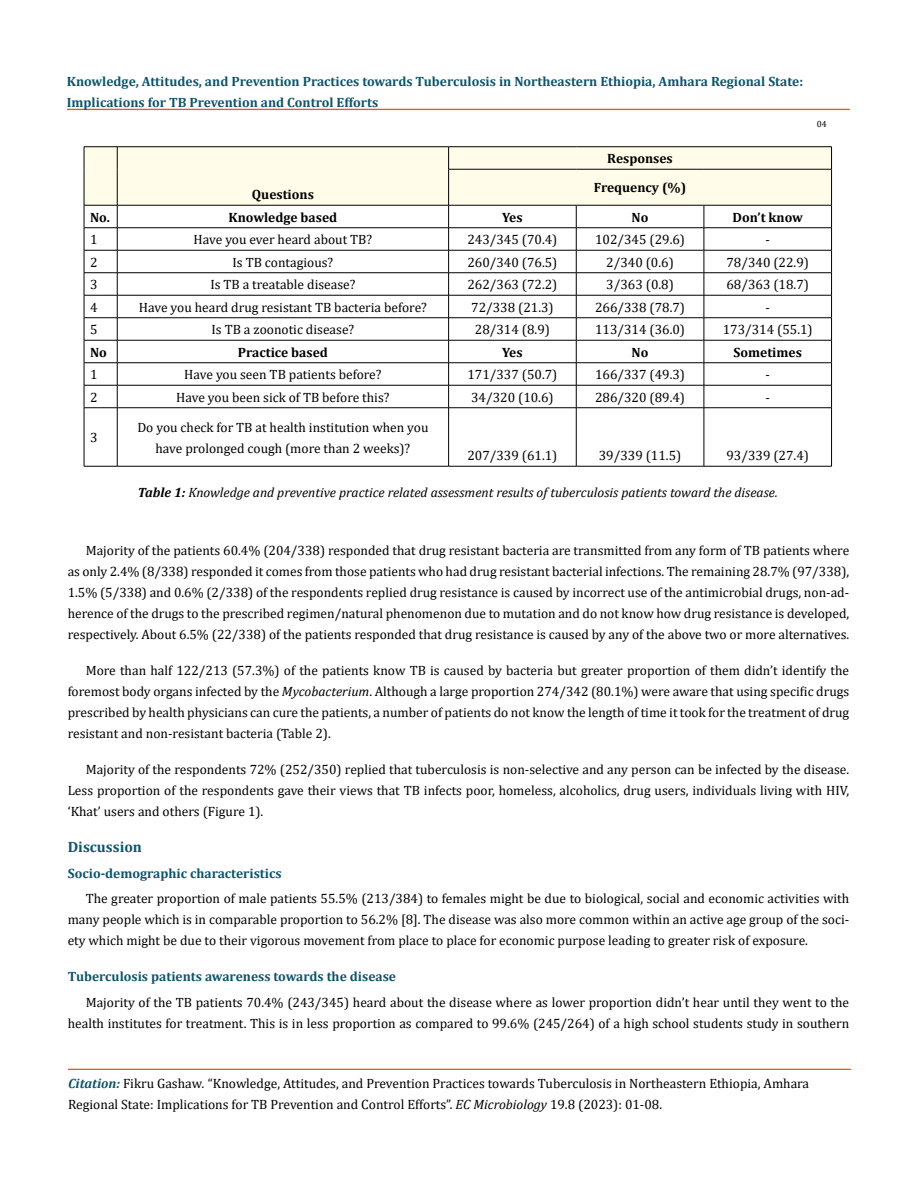
<style>
.page{position:relative;width:917px;height:1188px;background:#fff}
.page>*{position:absolute;margin:0;border:0;box-sizing:border-box;transform-origin:0 0}
.t1{font:700 15px "Cambria";color:#0e546a}
.t2{font:13.5px/21px "Cambria";color:#000;text-align:justify}
.t3{font:700 13.5px/21px "Cambria";color:#0e546a}
.t4{font:italic 13.5px "Cambria";color:#000}
.t5{font:700 13.5px/29.2px "Cambria";color:#000;text-align:center}
.t6{font:9px "Cambria";color:#000}
.s1{font-weight:700}
.s2{font-style:italic}
.s3{font-weight:700;font-style:italic;color:#0e546a}
</style>
<div class="page">
<div style="left:67px;top:109px;width:782px;height:1px;border:1px solid #e05d1a"></div>
<div style="left:68px;top:1069px;width:782px;height:1px;border:1px solid #e05d1a"></div>
<hr style="left:84px;top:146px;width:33px;height:1px;background:#000">
<hr style="left:117px;top:146px;width:331px;height:1px;background:#000">
<hr style="left:448px;top:146px;width:128px;height:1px;background:#000">
<hr style="left:576px;top:146px;width:128px;height:1px;background:#000">
<hr style="left:704px;top:146px;width:127px;height:1px;background:#000">
<svg style="left:84px;top:147px;width:748px;height:261px"></svg>
<hr style="left:84px;top:407px;width:33px;height:1px;background:#000">
<hr style="left:84px;top:408px;width:1px;height:58px;background:#000">
<hr style="left:117px;top:407px;width:331px;height:1px;background:#000">
<hr style="left:117px;top:408px;width:1px;height:58px;background:#000">
<hr style="left:448px;top:407px;width:128px;height:1px;background:#000">
<hr style="left:448px;top:408px;width:1px;height:58px;background:#000">
<hr style="left:576px;top:407px;width:128px;height:1px;background:#000">
<hr style="left:576px;top:408px;width:1px;height:58px;background:#000">
<hr style="left:704px;top:407px;width:127px;height:1px;background:#000">
<hr style="left:703px;top:408px;width:1px;height:58px;background:#000">
<hr style="left:831px;top:408px;width:1px;height:58px;background:#000">
<hr style="left:84px;top:466px;width:33px;height:1px;background:#000">
<hr style="left:117px;top:466px;width:331px;height:1px;background:#000">
<hr style="left:448px;top:466px;width:128px;height:1px;background:#000">
<hr style="left:576px;top:466px;width:128px;height:1px;background:#000">
<hr style="left:704px;top:466px;width:127px;height:1px;background:#000">
<p class="t3" style="left:67px;top:71px;width:737px">Knowledge, Attitudes, and Prevention Practices towards Tuberculosis in Northeastern Ethiopia, Amhara Regional State:<br>Implications for TB Prevention and Control Efforts</p>
<p class="t5" style="left:252px;top:180px;width:64px">Questions</p>
<p class="t5" style="left:594px;top:144px;width:94px">Responses<br>Frequency (%)</p>
<p class="t6" style="left:816px;top:118px;width:11px">04</p>
<p class="t5" style="left:90px;top:202px;width:21px">No.</p>
<p class="t5" style="left:228px;top:202px;width:110px">Knowledge based</p>
<p class="t5" style="left:502px;top:202px;width:22px">Yes</p>
<p class="t5" style="left:631px;top:202px;width:18px">No</p>
<p class="t5" style="left:732px;top:202px;width:72px">Don’t know</p>
<p class="t2" style="left:90px;top:229px;width:9px">1</p>
<p class="t2" style="left:194px;top:229px;width:180px">Have you ever heard about TB?</p>
<p class="t2" style="left:467px;top:229px;width:91px">243/345 (70.4)</p>
<p class="t2" style="left:595px;top:229px;width:91px">102/345 (29.6)</p>
<p class="t2" style="left:765px;top:229px;width:6px">-</p>
<p class="t2" style="left:90px;top:252px;width:9px">2</p>
<p class="t2" style="left:232px;top:252px;width:102px">Is TB contagious?</p>
<p class="t2" style="left:467px;top:252px;width:91px">260/340 (76.5)</p>
<p class="t2" style="left:606px;top:252px;width:69px">2/340 (0.6)</p>
<p class="t2" style="left:726px;top:252px;width:84px">78/340 (22.9)</p>
<p class="t2" style="left:90px;top:274px;width:9px">3</p>
<p class="t2" style="left:210px;top:274px;width:147px">Is TB a treatable disease?</p>
<p class="t2" style="left:467px;top:274px;width:91px">262/363 (72.2)</p>
<p class="t2" style="left:606px;top:274px;width:69px">3/363 (0.8)</p>
<p class="t2" style="left:726px;top:274px;width:84px">68/363 (18.7)</p>
<p class="t2" style="left:90px;top:297px;width:9px">4</p>
<p class="t2" style="left:139px;top:297px;width:289px">Have you heard drug resistant TB bacteria before?</p>
<p class="t2" style="left:471px;top:297px;width:84px">72/338 (21.3)</p>
<p class="t2" style="left:595px;top:297px;width:91px">266/338 (78.7)</p>
<p class="t2" style="left:765px;top:297px;width:6px">-</p>
<p class="t2" style="left:90px;top:319px;width:9px">5</p>
<p class="t2" style="left:211px;top:319px;width:144px">Is TB a zoonotic disease?</p>
<p class="t2" style="left:475px;top:319px;width:77px">28/314 (8.9)</p>
<p class="t2" style="left:595px;top:319px;width:91px">113/314 (36.0)</p>
<p class="t2" style="left:722px;top:319px;width:91px">173/314 (55.1)</p>
<p class="t5" style="left:90px;top:337px;width:18px">No</p>
<p class="t5" style="left:238px;top:337px;width:92px">Practice based</p>
<p class="t5" style="left:502px;top:337px;width:22px">Yes</p>
<p class="t5" style="left:631px;top:337px;width:18px">No</p>
<p class="t5" style="left:733px;top:337px;width:70px">Sometimes</p>
<p class="t2" style="left:90px;top:364px;width:9px">1</p>
<p class="t2" style="left:184px;top:364px;width:199px">Have you seen TB patients before?</p>
<p class="t2" style="left:467px;top:364px;width:91px">171/337 (50.7)</p>
<p class="t2" style="left:595px;top:364px;width:91px">166/337 (49.3)</p>
<p class="t2" style="left:765px;top:364px;width:6px">-</p>
<p class="t2" style="left:90px;top:387px;width:9px">2</p>
<p class="t2" style="left:176px;top:387px;width:215px">Have you been sick of TB before this?</p>
<p class="t2" style="left:471px;top:387px;width:84px">34/320 (10.6)</p>
<p class="t2" style="left:595px;top:387px;width:91px">286/320 (89.4)</p>
<p class="t2" style="left:765px;top:387px;width:6px">-</p>
<p class="t2" style="left:90px;top:427px;width:9px">3</p>
<p class="t2" style="left:137px;top:417px;width:292px;text-align:center">Do you check for TB at health institution when you have prolonged cough (more than 2 weeks)?</p>
<p class="t2" style="left:467px;top:445px;width:91px">207/339 (61.1)</p>
<p class="t2" style="left:598px;top:445px;width:84px">39/339 (11.5)</p>
<p class="t2" style="left:726px;top:445px;width:84px">93/339 (27.4)</p>
<p class="t4" style="left:138px;top:482px;width:641px"><span class="s1">Table 1:</span> Knowledge and preventive practice related assessment results of tuberculosis patients toward the disease.</p>
<p class="t2" style="left:68px;top:540px;width:783px;text-indent:18px">Majority of the patients 60.4% (204/338) responded that drug resistant bacteria are transmitted from any form of TB patients where as only 2.4% (8/338) responded it comes from those patients who had drug resistant bacterial infections. The remaining 28.7% (97/338), 1.5% (5/338) and 0.6% (2/338) of the respondents replied drug resistance is caused by incorrect use of the antimicrobial drugs, non-ad&shy;herence of the drugs to the prescribed regimen/natural phenomenon due to mutation and do not know how drug resistance is developed, respectively. About 6.5% (22/338) of the patients responded that drug resistance is caused by any of the above two or more alternatives.</p>
<p class="t2" style="left:68px;top:660px;width:783px;text-indent:18px">More than half 122/213 (57.3%) of the patients know TB is caused by bacteria but greater proportion of them didn’t identify the foremost body organs infected by the <span class="s2">Mycobacterium</span>. Although a large proportion 274/342 (80.1%) were aware that using specific drugs prescribed by health physicians can cure the patients, a number of patients do not know the length of time it took for the treatment of drug resistant and non-resistant bacteria (Table 2).</p>
<p class="t2" style="left:68px;top:759px;width:783px;text-indent:18px">Majority of the respondents 72% (252/350) replied that tuberculosis is non-selective and any person can be infected by the disease.<br>Less proportion of the respondents gave their views that TB infects poor, homeless, alcoholics, drug users, individuals living with HIV, ‘Khat’ users and others (Figure 1).</p>
<p class="t1" style="left:68px;top:836px;width:76px">Discussion</p>
<p class="t3" style="left:68px;top:862px;width:215px">Socio-demographic characteristics</p>
<p class="t2" style="left:68px;top:888px;width:783px;text-indent:18px">The greater proportion of male patients 55.5% (213/384) to females might be due to biological, social and economic activities with many people which is in comparable proportion to 56.2% [8]. The disease was also more common within an active age group of the soci&shy;ety which might be due to their vigorous movement from place to place for economic purpose leading to greater risk of exposure.</p>
<p class="t3" style="left:68px;top:965px;width:330px">Tuberculosis patients awareness towards the disease</p>
<p class="t2" style="left:68px;top:991px;width:783px;text-align:right">Majority of the TB patients 70.4% (243/345) heard about the disease where as lower proportion didn’t hear until they went to the health institutes for treatment. This is in less proportion as compared to 99.6% (245/264) of a high school students study in southern</p>
<p class="t2" style="left:68px;top:1073px;width:742px"><span class="s3">Citation:</span> Fikru Gashaw<span class="s2">.</span> “Knowledge, Attitudes, and Prevention Practices towards Tuberculosis in Northeastern Ethiopia, Amhara<br>Regional State: Implications for TB Prevention and Control Efforts”. <span class="s2">EC Microbiology</span> 19.8 (2023): 01-08.</p>
</div>
